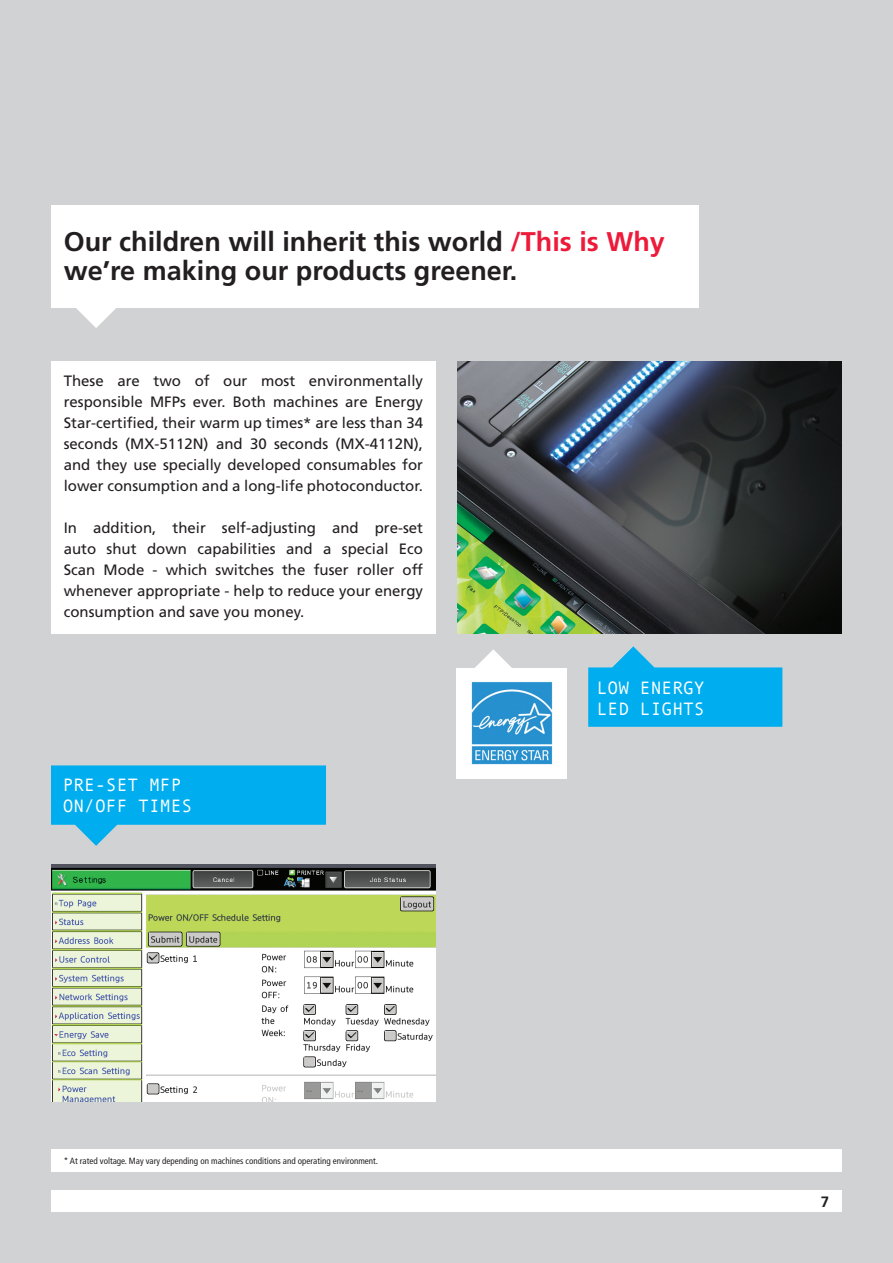
<style>
.page{position:relative;width:893px;height:1263px;background:#d1d2d4}
.page>*{position:absolute;margin:0;border:0;box-sizing:border-box;transform-origin:0 0}
.t1{font:700 27px/28.5px "Frutiger";color:#231f20}
.t2{font:18px/21px "Andale Mono";color:#fff}
.t3{font:15px/21px "Frutiger";color:#231f20;text-align:justify}
.t4{font:700 15px "Frutiger";color:#231f20}
.t5{font:condensed 9px "Frutiger";color:#231f20}
.s1{color:#ed1a3a}
</style>
<div class="page">
<div style="left:51px;top:1191px;width:791px;height:21px;background:#fff"></div>
<div style="left:51px;top:205px;width:647px;height:102px;background:#fff"></div>
<svg style="left:71px;top:307px;width:51px;height:21px"></svg>
<div style="left:51px;top:361px;width:385px;height:273px;background:#fff"></div>
<img style="left:457px;top:361px;width:385px;height:273px">
<svg style="left:51px;top:765px;width:275px;height:81px"></svg>
<div style="left:456px;top:668px;width:111px;height:111px;background:#fff"></div>
<svg style="left:475px;top:649px;width:37px;height:19px"></svg>
<img style="left:471px;top:681px;width:82px;height:84px">
<img style="left:51px;top:864px;width:385px;height:238px">
<div style="left:51px;top:1149px;width:791px;height:22px;background:#fff"></div>
<svg style="left:588px;top:646px;width:194px;height:81px"></svg>
<h1 class="t1" style="left:64px;top:227px;width:603px">Our children will inherit this world <span class="s1">/This is Why </span>we’re making our products greener.</h1>
<p class="t3" style="left:64px;top:370px;width:361px">These are two of our most environmentally responsible MFPs ever. Both machines are Energy Star-certified, their warm up times* are less than 34 seconds (MX-5112N) and 30 seconds (MX-4112N), and they use specially developed consumables for lower consumption and a long-life photoconductor.</p>
<p class="t3" style="left:64px;top:517px;width:361px">In addition, their self-adjusting and pre-set auto shut down capabilities and a special Eco Scan Mode - which switches the fuser roller off whenever appropriate - help to reduce your energy consumption and save you money.</p>
<p class="t2" style="left:63px;top:773px;width:55px">PRE-SET</p>
<p class="t2" style="left:149px;top:773px;width:34px">MFP</p>
<p class="t2" style="left:63px;top:794px;width:44px">ON/OFF</p>
<p class="t2" style="left:138px;top:794px;width:12px">TIME</p>
<p class="t2" style="left:182px;top:794px;width:12px">S</p>
<p class="t2" style="left:597px;top:677px;width:109px">LOW ENERGY<br>LED LIGHTS</p>
<p class="t5" style="left:64px;top:1155px;width:316px">* At rated voltage. May vary depending on machines conditions and operating environment.</p>
<p class="t4" style="left:821px;top:1193px;width:10px">7</p>
</div>
